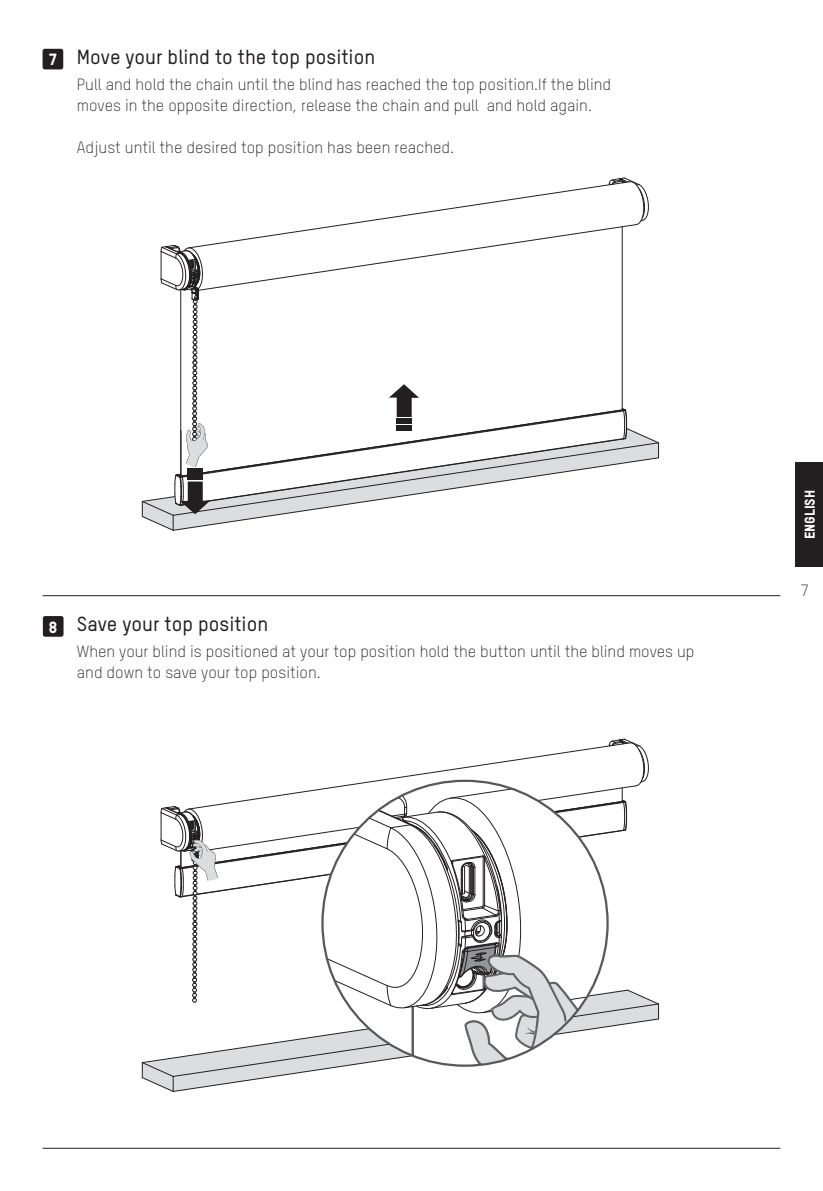
<style>
.page{position:relative;width:823px;height:1191px;background:#fff}
.page>*{position:absolute;margin:0;border:0;box-sizing:border-box;transform-origin:0 0}
.t1{font:500 20px "TSTARPRO";color:#231f20}
.t2{font:300 16px/21px "TSTARPRO";color:#231f20}
.t3{font:16px "TSTARPRO Headline";color:#fff}
.t4{font:14px "TSTARPRO Headline";color:#fff}
.s1{font-family:"TSTARPRO Headline";font-weight:400;font-size:16px;color:#fff}
</style>
<div class="page">
<svg style="left:141px;top:739px;width:517px;height:353px"></svg>
<svg style="left:141px;top:178px;width:517px;height:352px"></svg>
<div style="left:396px;top:418px;width:15px;height:6px;background:#231f20"></div>
<div style="left:396px;top:425px;width:15px;height:6px;background:#231f20"></div>
<div style="left:43px;top:616px;width:20px;height:20px;background:#231f20;border-radius:2px"></div>
<hr style="left:43px;top:595px;width:737px;height:1px;background:#231f20">
<div style="left:43px;top:49px;width:20px;height:20px;background:#231f20;border-radius:2px"></div>
<hr style="left:43px;top:1147px;width:737px;height:1px;background:#231f20">
<div style="left:795px;top:462px;width:27px;height:105px;background:#231f20"></div>
<p class="t1" style="left:49px;top:45px;width:328px"><span class="s1">7</span> Move your blind to the top position</p>
<p class="t2" style="left:77px;top:73px;width:535px">Pull and hold the chain until the blind has reached the top position.If the blind moves in the opposite direction, release the chain and pull and hold again.</p>
<p class="t2" style="left:77px;top:136px;width:378px">Adjust until the desired top position has been reached.</p>
<p class="t3" style="left:49px;top:617px;width:10px">8</p>
<p class="t1" style="left:77px;top:612px;width:193px">Save your top position</p>
<p class="t2" style="left:77px;top:640px;width:619px">When your blind is positioned at your top position hold the button until the blind moves up and down to save your top position.</p>
<p class="t4" style="left:800px;top:539px;width:51px;rotate:-90deg">ENGLISH</p>
<p class="t2" style="left:800px;top:579px;width:10px">7</p>
</div>
